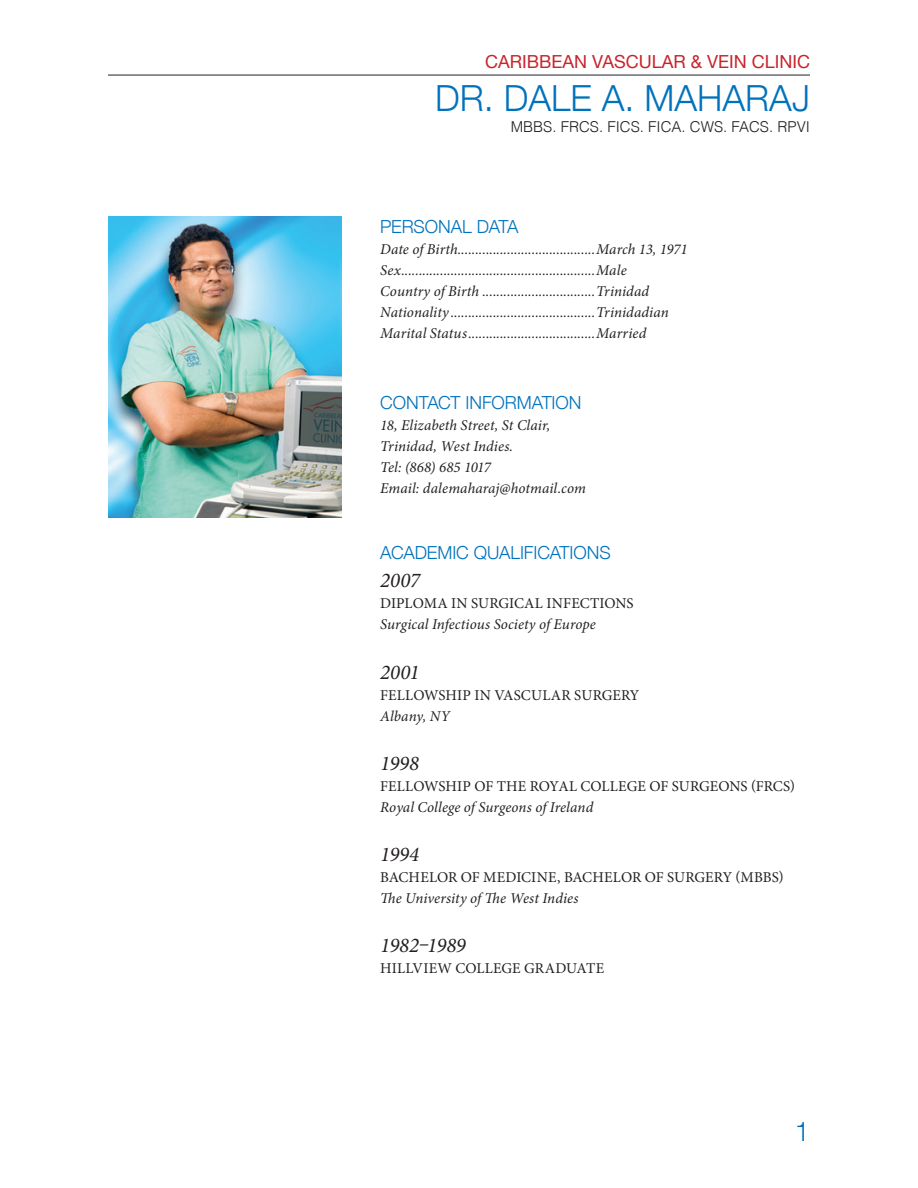
<style>
.page{position:relative;width:918px;height:1188px;background:#fff}
.page>*{position:absolute;margin:0;border:0;box-sizing:border-box;transform-origin:0 0}
.t1{font:300 36px "Helvetica Neue";color:#0072bc}
.t2{font:300 27px "Helvetica Neue";color:#0072bc}
.t3{font:italic 21px "Minion Pro";letter-spacing:-.005em;color:#231f20}
.t4{font:300 18px "Helvetica Neue";letter-spacing:-.005em;color:#0072bc}
.t5{font:18px "Helvetica Neue";color:#c8242b}
.t6{font:italic 15px/21px "Minion Pro";letter-spacing:.005em;color:#231f20}
.t7{font:15px "Minion Pro";letter-spacing:.005em;color:#231f20}
.t8{font:300 15px "Helvetica";color:#231f20}
</style>
<div class="page">
<hr style="left:108px;top:75px;width:702px;height:1px;background:#231f20">
<img style="left:108px;top:216px;width:234px;height:301px">
<p class="t5" style="left:485px;top:51px;width:326px">CARIBBEAN VASCULAR &amp; VEIN CLINIC</p>
<h1 class="t1" style="left:435px;top:76px;width:376px">DR. DALE A. MAHARAJ</h1>
<p class="t8" style="left:511px;top:117px;width:301px">MBBS. FRCS. FICS. FICA. CWS. FACS. RPVI</p>
<p class="t4" style="left:380px;top:216px;width:140px">PERSONAL DATA</p>
<p class="t6" style="left:380px;top:239px;width:309px">Date of Birth.......................................March 13, 1971<br>Sex.......................................................Male<br>Country of Birth ................................Trinidad Nationality .........................................Trinidadian Marital Status....................................Married</p>
<p class="t4" style="left:380px;top:391px;width:25px">CONTA</p>
<p class="t4" style="left:438px;top:391px;width:67px">CT INFORMAT</p>
<p class="t4" style="left:552px;top:391px;width:18px">ION</p>
<p class="t6" style="left:380px;top:414px;width:207px">18, Elizabeth Street, St Clair,<br>Trinidad, West Indies.<br>Tel: (868) 685 1017<br>Email: dalemaharaj@hotmail.com</p>
<p class="t4" style="left:380px;top:542px;width:148px">ACADEMIC QUALIFIC</p>
<p class="t4" style="left:550px;top:542px;width:63px">ATIONS</p>
<h3 class="t3" style="left:380px;top:566px;width:42px">2007</h3>
<p class="t7" style="left:380px;top:594px;width:253px">DIPLOMA IN SURGICAL INFECTIONS</p>
<p class="t6" style="left:380px;top:614px;width:217px">Surgical Infectious Society of Europe</p>
<h3 class="t3" style="left:380px;top:658px;width:41px">2001</h3>
<p class="t7" style="left:380px;top:685px;width:261px">FELLOWSHIP IN VASCULAR SURGERY</p>
<p class="t6" style="left:380px;top:705px;width:71px">Albany, NY</p>
<h3 class="t3" style="left:380px;top:749px;width:40px">1998</h3>
<p class="t7" style="left:380px;top:776px;width:416px">FELLOWSHIP OF THE ROYAL COLLEGE OF SURGEONS (FRCS)</p>
<p class="t6" style="left:380px;top:796px;width:215px">Royal College of Surgeons of Ireland</p>
<h3 class="t3" style="left:380px;top:840px;width:40px">1994</h3>
<p class="t7" style="left:380px;top:867px;width:371px">BACHELOR OF MEDICINE, BACHELOR OF SURGERY (MBBS</p>
<p class="t7" style="left:778px;top:867px;width:7px">)</p>
<p class="t6" style="left:380px;top:888px;width:200px">The University of The West Indies</p>
<h3 class="t3" style="left:380px;top:931px;width:87px">1982–1989</h3>
<p class="t7" style="left:380px;top:958px;width:225px">HILLVIEW COLLEGE GRADUATE</p>
<h2 class="t2" style="left:795px;top:1115px;width:17px">1</h2>
</div>
